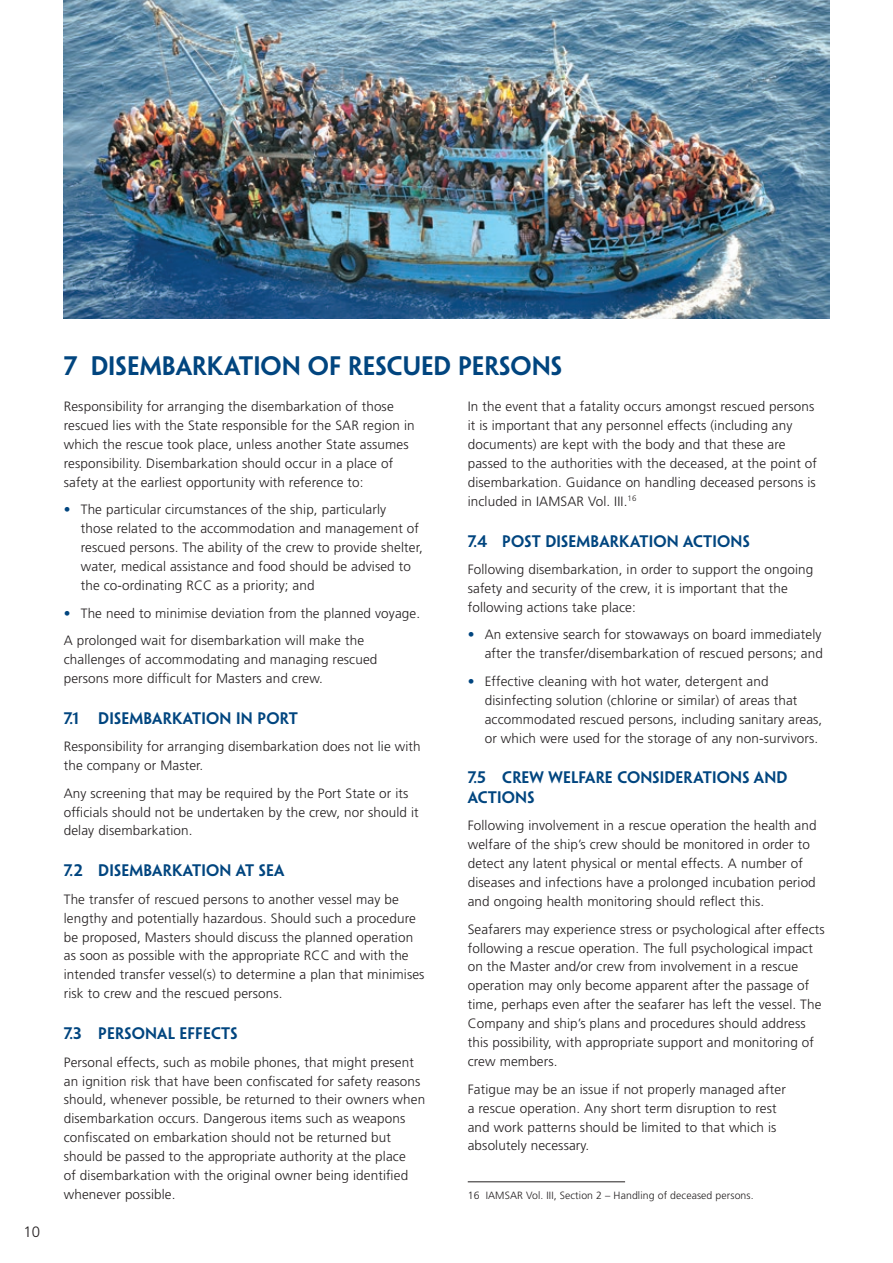
<style>
.page{position:relative;width:893px;height:1263px;background:#fff}
.page>*{position:absolute;margin:0;border:0;box-sizing:border-box;transform-origin:0 0}
.subby{font:600 24px "Penumbra Sans Std";color:#01457f}
.Sub_subby{font:600 15px/19.5px "Penumbra Sans Std";letter-spacing:.01em;color:#01457f}
.t1{font:300 15px "Frutiger LT Std";color:#231f20}
.Bullet{font:300 13.5px/18.9px "Frutiger LT Std";letter-spacing:.01em;color:#231f20}
.t2{font:300 10.5px "Frutiger LT Std";letter-spacing:.01em;color:#231f20}
.s1{color:#01457f}
</style>
<div class="page">
<img style="left:64px;top:0;width:765px;height:318px">
<hr style="left:468px;top:1181px;width:157px;height:1px;background:#231f20">
<p class="t1" style="left:23px;top:1223px;width:18px">10</p>
<p class="subby" style="left:64px;top:351px;width:500px">7 DISEMBARKATION OF RESCUED PERSONS</p>
<p class="Bullet" style="left:64px;top:397px;width:352px">Responsibility for arranging the disembarkation of those rescued lies with the State responsible for the SAR region in which the rescue took place, unless another State assumes responsibility. Disembarkation should occur in a place of safety at the earliest opportunity with reference to:</p>
<p class="Bullet" style="left:81px;top:500px;width:344px;text-indent:-17px"><span class="s1">•</span> The particular circumstances of the ship, particularly<br>those related to the accommodation and management of rescued persons. The ability of the crew to provide shelter, water, medical assistance and food should be advised to the co-ordinating RCC as a priority; and</p>
<p class="Bullet" style="left:64px;top:604px;width:358px"><span class="s1">•</span> The need to minimise deviation from the planned voyage.</p>
<p class="Bullet" style="left:64px;top:631px;width:315px">A prolonged wait for disembarkation will make the challenges of accommodating and managing rescued persons more difficult for Masters and crew.</p>
<p class="Sub_subby" style="left:64px;top:708px;width:17px">7.1</p>
<p class="Sub_subby" style="left:98px;top:708px;width:201px">DISEMBARKATION IN PORT</p>
<p class="Bullet" style="left:64px;top:737px;width:358px">Responsibility for arranging disembarkation does not lie with the company or Master.</p>
<p class="Bullet" style="left:64px;top:784px;width:356px">Any screening that may be required by the Port State or its officials should not be undertaken by the crew, nor should it delay disembarkation.</p>
<p class="Sub_subby" style="left:64px;top:861px;width:222px">7.2 DISEMBARKATION AT SEA</p>
<p class="Bullet" style="left:64px;top:890px;width:362px">The transfer of rescued persons to another vessel may be lengthy and potentially hazardous. Should such a procedure be proposed, Masters should discuss the planned operation as soon as possible with the appropriate RCC and with the intended transfer vessel(s) to determine a plan that minimises risk to crew and the rescued persons.</p>
<p class="Sub_subby" style="left:64px;top:1024px;width:175px">7.3 PERSONAL EFFECTS</p>
<p class="Bullet" style="left:64px;top:1053px;width:363px">Personal effects, such as mobile phones, that might present an ignition risk that have been confiscated for safety reasons should, whenever possible, be returned to their owners when disembarkation occurs. Dangerous items such as weapons confiscated on embarkation should not be returned but should be passed to the appropriate authority at the place<br>of disembarkation with the original owner being identified whenever possible.</p>
<p class="Bullet" style="left:468px;top:397px;width:351px">In the event that a fatality occurs amongst rescued persons it is important that any personnel effects (including any documents) are kept with the body and that these are passed to the authorities with the deceased, at the point of disembarkation. Guidance on handling deceased persons is included in IAMSAR Vol. III.<sup>16</sup></p>
<p class="Sub_subby" style="left:468px;top:531px;width:284px">7.4 POST DISEMBARKATION ACTIONS</p>
<p class="Bullet" style="left:468px;top:560px;width:347px">Following disembarkation, in order to support the ongoing safety and security of the crew, it is important that the following actions take place:</p>
<p class="Bullet" style="left:468px;top:625px;width:357px;text-align:right"><span class="s1">•</span> An extensive search for stowaways on board immediately after the transfer/disembarkation of rescued persons; and</p>
<p class="Bullet" style="left:485px;top:672px;width:339px;text-indent:-17px"><span class="s1">•</span> Effective cleaning with hot water, detergent and disinfecting solution (chlorine or similar) of areas that accommodated rescued persons, including sanitary areas, or which were used for the storage of any non-survivors.</p>
<p class="Sub_subby" style="left:468px;top:768px;width:321px">7.5 CREW WELFARE CONSIDERATIONS AND<br>ACTIONS</p>
<p class="Bullet" style="left:468px;top:816px;width:350px">Following involvement in a rescue operation the health and welfare of the ship’s crew should be monitored in order to detect any latent physical or mental effects. A number of diseases and infections have a prolonged incubation period and ongoing health monitoring should reflect this.</p>
<p class="Bullet" style="left:468px;top:920px;width:358px">Seafarers may experience stress or psychological after effects following a rescue operation. The full psychological impact on the Master and/or crew from involvement in a rescue operation may only become apparent after the passage of time, perhaps even after the seafarer has left the vessel. The Company and ship’s plans and procedures should address this possibility, with appropriate support and monitoring of crew members.</p>
<p class="Bullet" style="left:468px;top:1080px;width:320px">Fatigue may be an issue if not properly managed after a rescue operation. Any short term disruption to rest and work patterns should be limited to that which is absolutely necessary.</p>
<p class="t2" style="left:468px;top:1189px;width:287px">16 IAMSAR Vol. III, Section 2 – Handling of deceased persons.</p>
</div>
